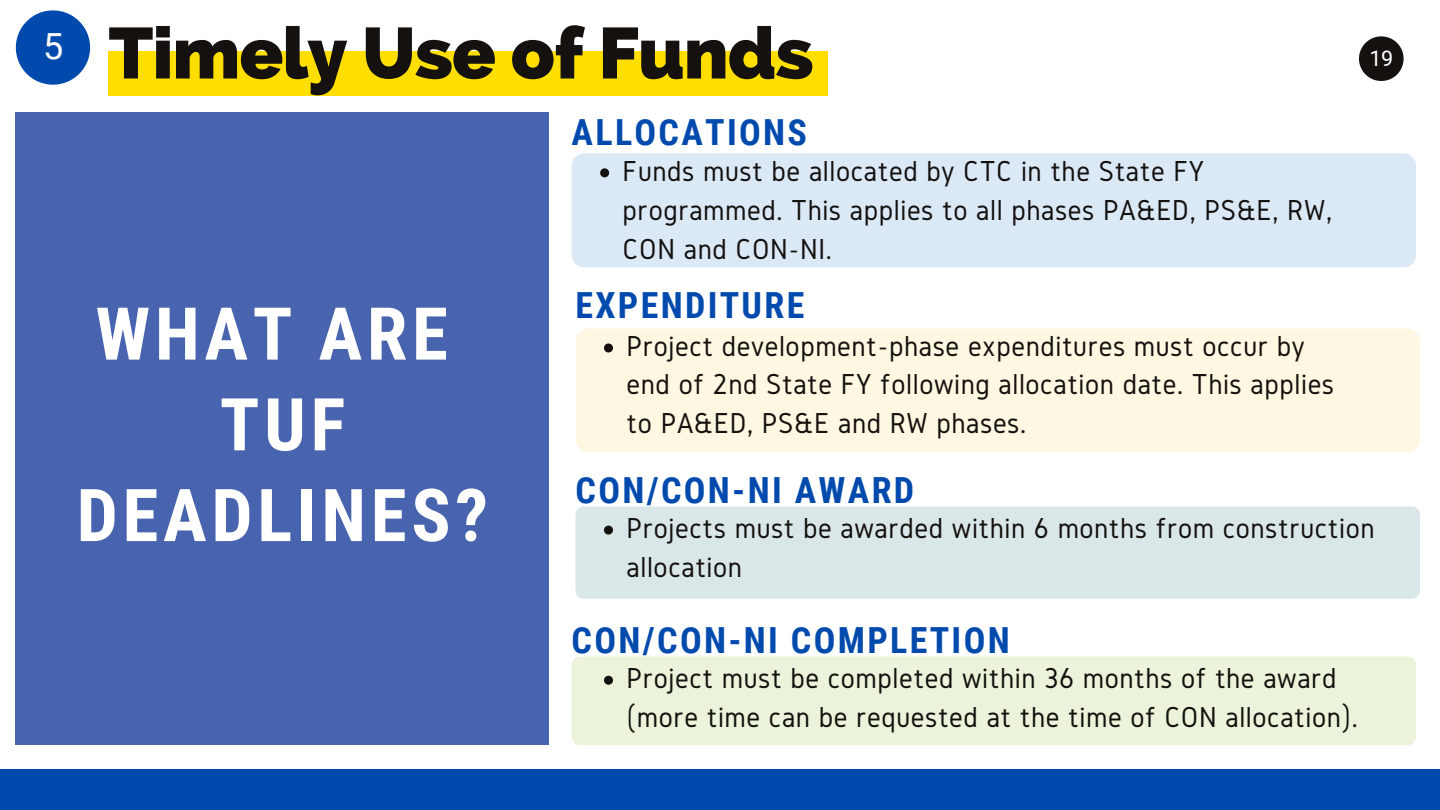
<style>
.page{position:relative;width:1440px;height:810px;background:#fff}
.page>*{position:absolute;margin:0;border:0;box-sizing:border-box;transform-origin:0 0}
.t1{font:700 73px/90.7px "Roboto Condensed";letter-spacing:.065em;color:#fff;text-align:center}
.t2{font:800 72px "Raleway";letter-spacing:-.01em;color:#14110f}
.t3{font:700 36px "Roboto Condensed";letter-spacing:.065em;color:#004aad}
.t4{font:30px/38.2px "Gidole";letter-spacing:.02em;color:#14110f}
.t5{font:21.6px "Roboto";color:#fff}
</style>
<div class="page">
<div style="left:572px;top:153px;width:844px;height:114px;background:#dbe9f7;border-radius:12px"></div>
<div style="left:0;top:769px;width:1439px;height:41px;background:#004aad"></div>
<div style="left:576px;top:328px;width:844px;height:124px;background:#fef7e1;border-radius:13px"></div>
<div style="left:576px;top:506px;width:844px;height:93px;background:#dae7e8;border-radius:8px"></div>
<svg style="left:600px;top:168px;width:9px;height:9px"></svg>
<svg style="left:604px;top:343px;width:9px;height:9px"></svg>
<svg style="left:604px;top:526px;width:9px;height:9px"></svg>
<div style="left:572px;top:657px;width:844px;height:88px;background:#ebf4da;border-radius:8px"></div>
<svg style="left:604px;top:676px;width:9px;height:9px"></svg>
<div style="left:16px;top:112px;width:533px;height:633px;background:#4964af"></div>
<svg style="left:16px;top:10px;width:74px;height:75px"></svg>
<div style="left:108px;top:52px;width:720px;height:44px;background:#ffde00"></div>
<svg style="left:1359px;top:36px;width:45px;height:45px"></svg>
<h2 class="t2" style="left:43px;top:11px;width:772px"><sup>5</sup> Timely Use of Funds</h2>
<p class="t5" style="left:1369px;top:46px;width:26px">19</p>
<h1 class="t1" style="left:77px;top:289px;width:413px">WHAT ARE<br>TUF<br>DEADLINES?</h1>
<p class="t3" style="left:572px;top:112px;width:237px">ALLOCATIONS</p>
<p class="t4" style="left:623px;top:151px;width:711px;line-height:39px">Funds must be allocated by CTC in the State FY programmed. This applies to all phases PA&amp;ED, PS&amp;E, RW,<br>CON and CON-NI.</p>
<p class="t3" style="left:575px;top:285px;width:230px">EXPENDITURE</p>
<p class="t4" style="left:626px;top:327px;width:709px">Project development-phase expenditures must occur by end of 2nd State FY following allocation date. This applies to PA&amp;ED, PS&amp;E and RW phases.</p>
<p class="t3" style="left:575px;top:470px;width:340px">CON/CON-NI AWARD</p>
<p class="t4" style="left:626px;top:509px;width:750px">Projects must be awarded within 6 months from construction allocation</p>
<p class="t3" style="left:572px;top:620px;width:440px">CON/CON-NI COMPLETION</p>
<p class="t4" style="left:626px;top:659px;width:733px">Project must be completed within 36 months of the award (more time can be requested at the time of CON allocation).</p>
</div>
